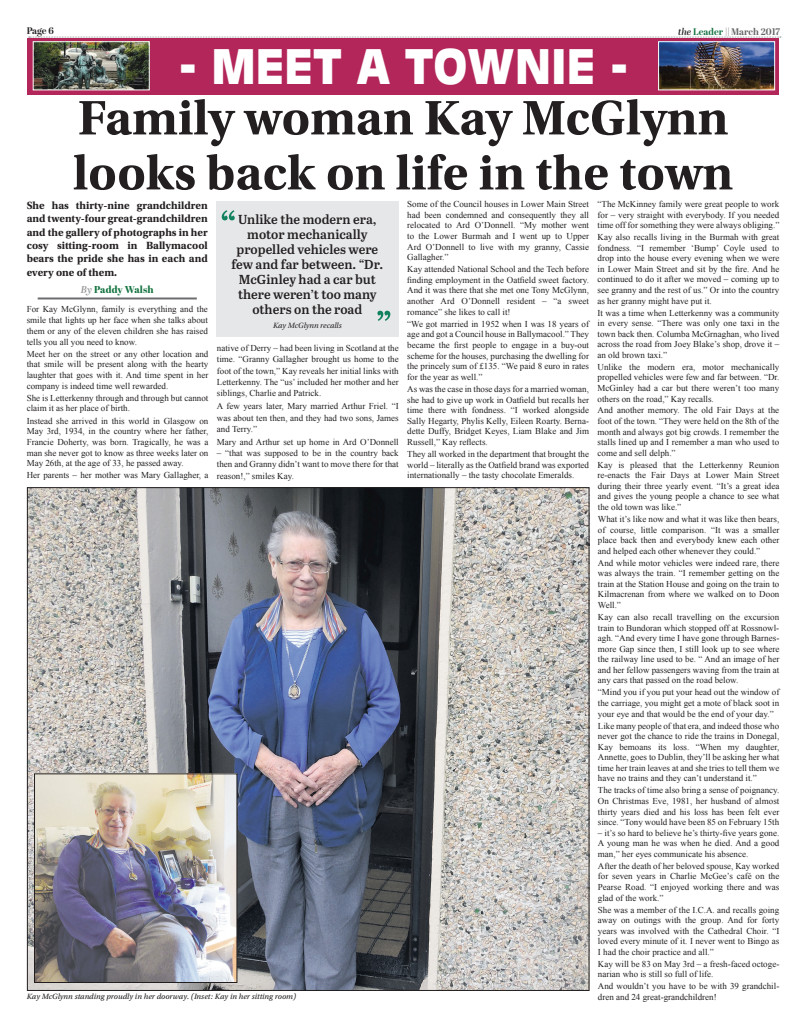
<style>
.page{position:relative;width:807px;height:1027px;background:#fff}
.page>*{position:absolute;margin:0;border:0;box-sizing:border-box;transform-origin:0 0}
.t1{font:700 51px/55px "Utopia Std";color:#231f20}
.t2{font:900 47px "Antique Olive Std";color:#fff}
.t3{font:600 13px/15px "Abril Text";color:#231f20;text-align:center}
.t4{font:700 11px/13.4px "Utopia Std";color:#231f20;text-align:justify}
.t5{font:800 10px "Abril Display";letter-spacing:.005em;color:#11723f}
.t6{font:700 9.5px "Abril Display";color:#636366}
.t7{font:700 9.5px "Abril Display";letter-spacing:-.025em;color:#231f20}
.t8{font:9px/10.6px "Times New Roman";color:#231f20;text-align:justify}
.t9{font:8px "Utopia Std Capt It";color:#231f20}
.t10{font:italic 8px "Utopia Std";color:#231f20}
.s1{font-weight:600;font-style:italic;color:#231f20}
.s2{color:#11723f}
.s3{font-weight:800;color:#808285}
.s4{font-weight:600;font-style:italic;color:#939598}
</style>
<div class="page">
<svg style="left:29px;top:37px;width:751px;height:1px"></svg>
<svg style="left:38px;top:297px;width:159px;height:2px"></svg>
<div style="left:27px;top:38px;width:752px;height:57px;background:#b22659"></div>
<img style="left:35px;top:43px;width:112px;height:45px">
<div style="left:33px;top:41px;width:116px;height:49px;border:1px solid #fff"></div>
<img style="left:660px;top:43px;width:112px;height:45px">
<div style="left:658px;top:41px;width:116px;height:49px;border:1px solid #fff"></div>
<img style="left:29px;top:489px;width:558px;height:499px">
<div style="left:216px;top:201px;width:182px;height:135px;background:#e6e7e9"></div>
<svg style="left:222px;top:210px;width:12px;height:10px"></svg>
<svg style="left:377px;top:311px;width:13px;height:10px"></svg>
<img style="left:36px;top:775px;width:199px;height:205px">
<div style="left:34px;top:773px;width:203px;height:209px;border:1px solid #231f20"></div>
<p class="t7" style="left:753px;top:23px;width:28px">Page 3</p>
<p class="t7" style="left:27px;top:24px;width:29px">Page 6</p>
<p class="t6" style="left:678px;top:24px;width:103px"><span class="s1">the</span> <span class="s2">Leader</span> <span class="s3">||</span>March 2017</p>
<h2 class="t2" style="left:179px;top:38px;width:451px">- MEET A TOWNIE -</h2>
<h1 class="t1" style="left:73px;top:91px;width:661px">Family woman Kay McGlynn looks back on life in the town</h1>
<h3 class="t3" style="left:231px;top:212px;width:153px">Unlike the modern era, motor mechanically propelled vehicles were few and far between. “Dr.<br>McGinley had a car but there weren’t too many others on the road</h3>
<p class="t10" style="left:273px;top:321px;width:70px">Kay McGlynn recalls</p>
<p class="t8" style="left:597px;top:198px;width:183px">“The McKinney family were great people to work for – very straight with everybody. If you needed time off for something they were always obliging.”</p>
<p class="t8" style="left:597px;top:232px;width:183px">Kay also recalls living in the Burmah with great fondness. “I remember ‘Bump’ Coyle used to drop into the house every evening when we were in Lower Main Street and sit by the fire. And he continued to do it after we moved – coming up to see granny and the rest of us.” Or into the country as her granny might have put it.</p>
<p class="t8" style="left:597px;top:307px;width:183px">It was a time when Letterkenny was a community in every sense. “There was only one taxi in the town back then. Columba McGrnaghan, who lived across the road from Joey Blake’s shop, drove it – an old brown taxi.”</p>
<p class="t8" style="left:597px;top:361px;width:183px">Unlike the modern era, motor mechanically propelled vehicles were few and far between. “Dr.<br>McGinley had a car but there weren’t too many others on the road,” Kay recalls.</p>
<p class="t8" style="left:597px;top:405px;width:183px">And another memory. The old Fair Days at the foot of the town. “They were held on the 8th of the month and always got big crowds. I remember the stalls lined up and I remember a man who used to come and sell delph.”</p>
<p class="t8" style="left:597px;top:459px;width:183px">Kay is pleased that the Letterkenny Reunion re-enacts the Fair Days at Lower Main Street during their three yearly event. “It’s a great idea and gives the young people a chance to see what the old town was like.”</p>
<p class="t8" style="left:597px;top:513px;width:183px">What it’s like now and what it was like then bears, of course, little comparison. “It was a smaller place back then and everybody knew each other and helped each other whenever they could.”</p>
<p class="t8" style="left:597px;top:557px;width:183px">And while motor vehicles were indeed rare, there was always the train. “I remember getting on the train at the Station House and going on the train to Kilmacrenan from where we walked on to Doon Well.”</p>
<p class="t8" style="left:597px;top:611px;width:183px">Kay can also recall travelling on the excursion train to Bundoran which stopped off at Rossnowl&shy;agh. “And every time I have gone through Barnes&shy;more Gap since then, I still look up to see where the railway line used to be. “ And an image of her and her fellow passengers waving from the train at any cars that passed on the road below.</p>
<p class="t8" style="left:597px;top:687px;width:183px">“Mind you if you put your head out the window of the carriage, you might get a mote of black soot in your eye and that would be the end of your day.”</p>
<p class="t8" style="left:597px;top:720px;width:183px">Like many people of that era, and indeed those who never got the chance to ride the trains in Donegal, Kay bemoans its loss. “When my daughter, Annette, goes to Dublin, they’ll be asking her what time her train leaves at and she tries to tell them we have no trains and they can’t understand it.”</p>
<p class="t8" style="left:597px;top:785px;width:183px">The tracks of time also bring a sense of poignancy.<br>On Christmas Eve, 1981, her husband of almost thirty years died and his loss has been felt ever since. “Tony would have been 85 on February 15th</p>
<p class="t8" style="left:597px;top:827px;width:183px">– it’s so hard to believe he’s thirty-five years gone.<br>A young man he was when he died. And a good man,” her eyes communicate his absence.</p>
<p class="t8" style="left:597px;top:860px;width:183px">After the death of her beloved spouse, Kay worked for seven years in Charlie McGee’s café on the Pearse Road. “I enjoyed working there and was glad of the work.”</p>
<p class="t8" style="left:597px;top:904px;width:183px">She was a member of the I.C.A. and recalls going away on outings with the group. And for forty years was involved with the Cathedral Choir. “I loved every minute of it. I never went to Bingo as I had the choir practice and all.”</p>
<p class="t8" style="left:597px;top:958px;width:183px">Kay will be 83 on May 3rd – a fresh-faced octoge&shy;narian who is still so full of life.</p>
<p class="t8" style="left:597px;top:980px;width:183px">And wouldn’t you have to be with 39 grandchil&shy;dren and 24 great-grandchildren!</p>
<p class="t8" style="left:407px;top:198px;width:183px">Some of the Council houses in Lower Main Street had been condemned and consequently they all relocated to Ard O’Donnell. “My mother went to the Lower Burmah and I went up to Upper Ard O’Donnell to live with my granny, Cassie Gallagher.”</p>
<p class="t8" style="left:407px;top:264px;width:183px">Kay attended National School and the Tech before finding employment in the Oatfield sweet factory.<br>And it was there that she met one Tony McGlynn, another Ard O’Donnell resident – “a sweet romance” she likes to call it!</p>
<p class="t8" style="left:407px;top:318px;width:183px">“We got married in 1952 when I was 18 years of age and got a Council house in Ballymacool.” They became the first people to engage in a buy-out scheme for the houses, purchasing the dwelling for the princely sum of £135. “We paid 8 euro in rates for the year as well.”</p>
<p class="t8" style="left:407px;top:383px;width:183px">As was the case in those days for a married woman, she had to give up work in Oatfield but recalls her time there with fondness. “I worked alongside Sally Hegarty, Phylis Kelly, Eileen Roarty. Berna&shy;dette Duffy, Bridget Keyes, Liam Blake and Jim Russell,” Kay reflects.</p>
<p class="t8" style="left:407px;top:448px;width:183px">They all worked in the department that brought the world – literally as the Oatfield brand was exported internationally – the tasty chocolate Emeralds.</p>
<p class="t4" style="left:27px;top:199px;width:183px">She has thirty-nine grandchildren and twenty-four great-grandchildren and the gallery of photographs in her cosy sitting-room in Ballymacool bears the pride she has in each and every one of them.</p>
<p class="t5" style="left:81px;top:282px;width:74px"><span class="s4">By</span> Paddy Walsh</p>
<p class="t8" style="left:27px;top:304px;width:183px">For Kay McGlynn, family is everything and the smile that lights up her face when she talks about them or any of the eleven children she has raised tells you all you need to know.</p>
<p class="t8" style="left:27px;top:348px;width:183px">Meet her on the street or any other location and that smile will be present along with the hearty laughter that goes with it. And time spent in her company is indeed time well rewarded.</p>
<p class="t8" style="left:27px;top:392px;width:183px">She is Letterkenny through and through but cannot claim it as her place of birth.</p>
<p class="t8" style="left:27px;top:415px;width:183px">Instead she arrived in this world in Glasgow on May 3rd, 1934, in the country where her father, Francie Doherty, was born. Tragically, he was a man she never got to know as three weeks later on May 26th, at the age of 33, he passed away.</p>
<p class="t8" style="left:27px;top:470px;width:183px">Her parents – her mother was Mary Gallagher, a</p>
<p class="t8" style="left:217px;top:342px;width:183px;line-height:11.3px">native of Derry – had been living in Scotland at the time. “Granny Gallagher brought us home to the foot of the town,” Kay reveals her initial links with Letterkenny. The “us’ included her mother and her siblings, Charlie and Patrick.</p>
<p class="t8" style="left:217px;top:400px;width:183px;line-height:11.3px">A few years later, Mary married Arthur Friel. “I was about ten then, and they had two sons, James and Terry.”</p>
<p class="t8" style="left:217px;top:436px;width:183px">Mary and Arthur set up home in Ard O’Donnell</p>
<p class="t8" style="left:217px;top:447px;width:183px;line-height:11.3px">– “that was supposed to be in the country back then and Granny didn’t want to move there for that reason!,” smiles Kay.</p>
<p class="t9" style="left:27px;top:992px;width:271px">Kay McGlynn standing proudly in her doorway. (Inset: Kay in her sitting room)</p>
</div>
